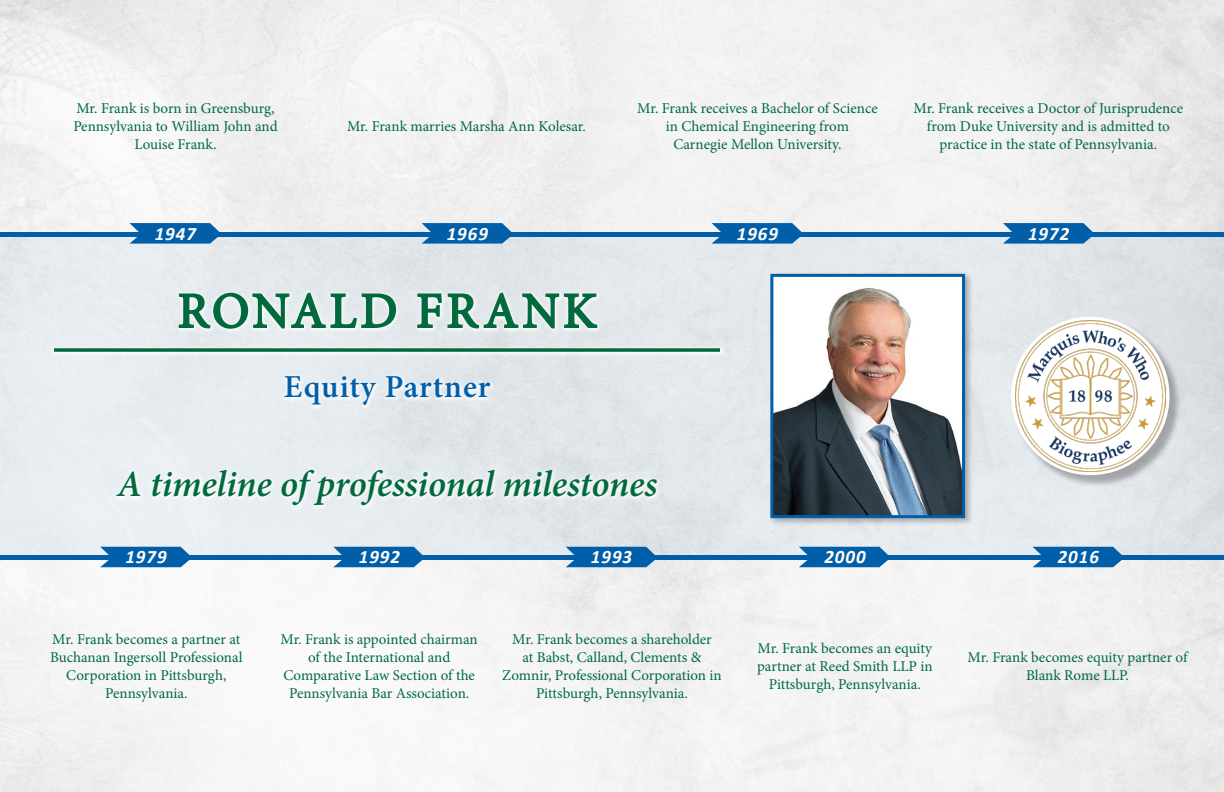
<style>
.page{position:relative;width:1224px;height:792px;background:#fff}
.page>*{position:absolute;margin:0;border:0;box-sizing:border-box;transform-origin:0 0}
.t1{font:50px "Minion Pro";letter-spacing:.08em;color:#016a3d}
.t2{font:italic 600 37.1px "Minion Pro";letter-spacing:-.005em;color:#016a3d}
.t3{font:600 32px "Minion Pro";letter-spacing:.03em;color:#015ea8}
.t4{font:italic 700 18.9px "Calibri";letter-spacing:.05em;color:#fff}
.t5{font:15px/18px "Minion Pro";color:#016a3d;text-align:center}
</style>
<div class="page">
<img style="left:0;top:0;width:1224px;height:792px">
<div style="left:0;top:234px;width:1224px;height:324px;background:#e3e9ed"></div>
<hr style="left:0;top:555px;width:1224px;height:4px;background:#015ea8">
<hr style="left:0;top:232px;width:1224px;height:4px;background:#015ea8">
<svg style="left:422px;top:223px;width:92px;height:21px"></svg>
<svg style="left:333px;top:547px;width:92px;height:20px"></svg>
<svg style="left:129px;top:223px;width:92px;height:21px"></svg>
<svg style="left:100px;top:547px;width:92px;height:20px"></svg>
<svg style="left:712px;top:223px;width:92px;height:21px"></svg>
<svg style="left:799px;top:547px;width:92px;height:20px"></svg>
<svg style="left:1003px;top:223px;width:92px;height:21px"></svg>
<svg style="left:1033px;top:547px;width:92px;height:20px"></svg>
<svg style="left:566px;top:547px;width:92px;height:20px"></svg>
<div style="left:1013px;top:318px;width:169px;height:170px;background:#231f20;opacity:.33"></div>
<svg style="left:1011px;top:317px;width:159px;height:158px"></svg>
<img style="left:1015px;top:321px;width:151px;height:150px">
<div style="left:768px;top:272px;width:206px;height:255px;background:#231f20;opacity:.33"></div>
<img style="left:769px;top:272px;width:198px;height:248px">
<div style="left:281px;top:372px;width:215px;height:39px;background:#fff;opacity:.75"></div>
<div style="left:113px;top:466px;width:550px;height:45px;background:#fff;opacity:.75"></div>
<svg style="left:178px;top:292px;width:219px;height:38px"></svg>
<svg style="left:417px;top:292px;width:181px;height:38px"></svg>
<div style="left:50px;top:345px;width:676px;height:13px;background:#ebf0f3"></div>
<svg style="left:54px;top:348px;width:666px;height:4px;background:#1e7a53"></svg>
<p class="t5" style="left:73px;top:100px;width:206px;text-align:left">Mr. Frank is born in Greensburg,<br>Pennsylvania to William John and</p>
<p class="t5" style="left:135px;top:136px;width:83px">Louise Frank.</p>
<p class="t4" style="left:155px;top:221px;width:43px">1947</p>
<p class="t5" style="left:347px;top:118px;width:240px">Mr. Frank marries Marsha Ann Kolesar.</p>
<p class="t4" style="left:447px;top:221px;width:43px">1969</p>
<p class="t1" style="left:178px;top:278px;width:420px">RONALD FRANK</p>
<p class="t3" style="left:284px;top:364px;width:208px">Equity Partner</p>
<p class="t5" style="left:637px;top:100px;width:242px">Mr. Frank receives a Bachelor of Science</p>
<p class="t5" style="left:666px;top:118px;width:185px">in Chemical Engineering from</p>
<p class="t5" style="left:673px;top:136px;width:170px">Carnegie Mellon University.</p>
<p class="t4" style="left:737px;top:221px;width:43px">1969</p>
<p class="t2" style="left:117px;top:458px;width:542px">A timeline of professional milestones</p>
<p class="t4" style="left:125px;top:545px;width:43px">1979</p>
<p class="t4" style="left:359px;top:545px;width:43px">1992</p>
<p class="t4" style="left:591px;top:545px;width:43px">1993</p>
<p class="t4" style="left:824px;top:545px;width:43px">2000</p>
<p class="t5" style="left:913px;top:100px;width:271px">Mr. Frank receives a Doctor of Jurisprudence from Duke University and is admitted to practice in the state of Pennsylvania.</p>
<p class="t4" style="left:1028px;top:221px;width:43px">1972</p>
<p class="t4" style="left:1058px;top:545px;width:43px">2016</p>
<p class="t5" style="left:50px;top:631px;width:194px">Mr. Frank becomes a partner at<br>Buchanan Ingersoll Professional<br>Corporation in Pittsburgh,<br>Pennsylvania.</p>
<p class="t5" style="left:281px;top:631px;width:199px">Mr. Frank is appointed chairman</p>
<p class="t5" style="left:283px;top:649px;width:193px">of the International and<br>Comparative Law Section of the<br>Pennsylvania Bar Association.</p>
<p class="t5" style="left:502px;top:631px;width:221px">Mr. Frank becomes a shareholder<br>at Babst, Calland, Clements &amp;<br>Zomnir, Professional Corporation in<br>Pittsburgh, Pennsylvania.</p>
<p class="t5" style="left:757px;top:640px;width:177px">Mr. Frank becomes an equity partner at Reed Smith LLP in<br>Pittsburgh, Pennsylvania.</p>
<p class="t5" style="left:968px;top:649px;width:221px">Mr. Frank becomes equity partner of<br>Blank Rome LLP.</p>
</div>
